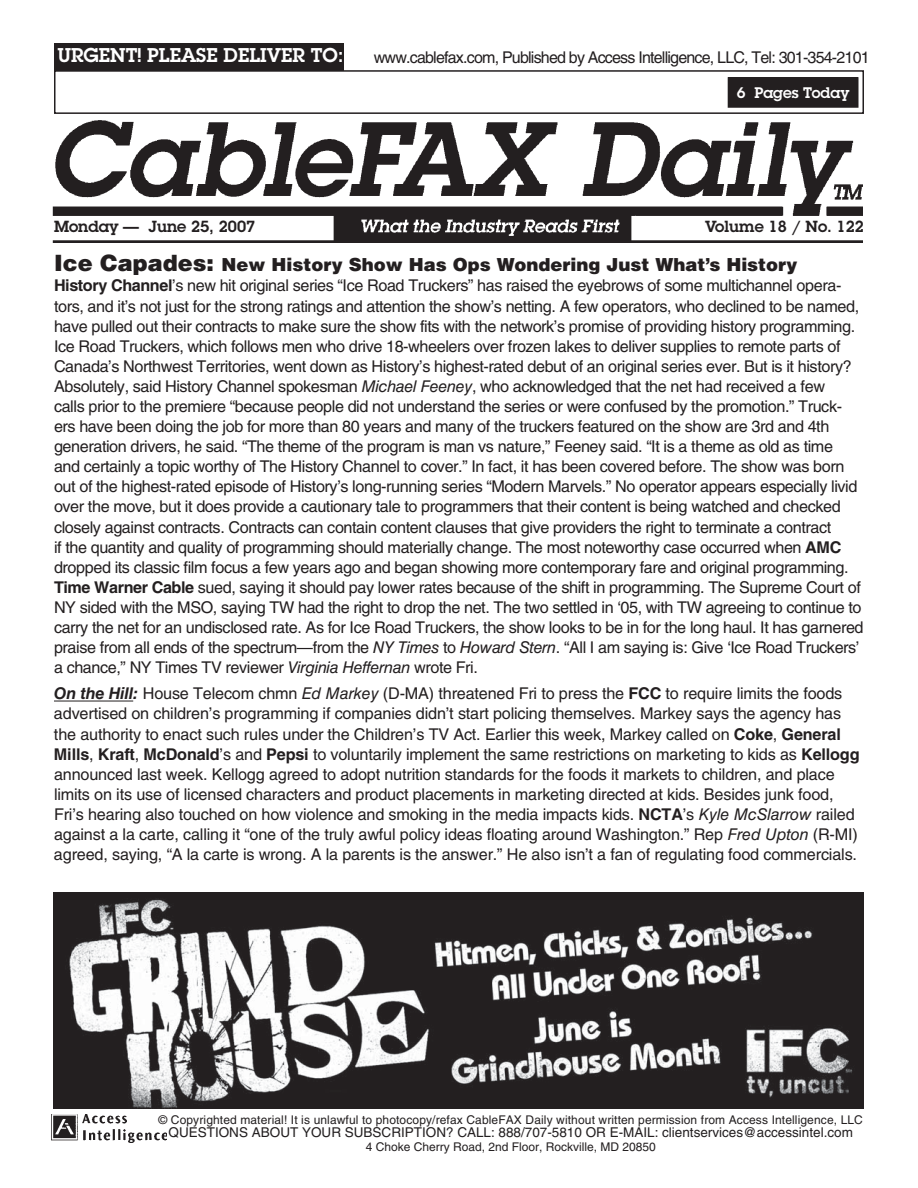
<style>
.page{position:relative;width:918px;height:1188px;background:#fff}
.page>*{position:absolute;margin:0;border:0;box-sizing:border-box;transform-origin:0 0}
.t1{font:600 19.5px "Lubalin Graph Std";color:#fff}
.t2{font:900 18px "Helvetica LT Std";color:#231f20}
.t3{font:16.2px/20.1px "Helvetica LT Std";letter-spacing:-.025em;color:#231f20}
.t4{font:16.2px "Helvetica LT Std";letter-spacing:-.05em;color:#231f20}
.t5{font:600 15.75px "Lubalin Graph Std";color:#231f20}
.t6{font:600 15px "Lubalin Graph Std";color:#fff}
.t7{font:13.5px "Helvetica LT Std";color:#231f20}
.t8{font:12px "Helvetica LT Std";letter-spacing:.01em;color:#231f20}
.s1{font-size:22.5px}
.s2{font-weight:700}
.s3{font-style:italic}
.s4{font-weight:700;font-style:italic}
</style>
<div class="page">
<img style="left:53px;top:121px;width:810px;height:122px">
<div style="left:54px;top:70px;width:810px;height:44px;border:2px solid #231f20"></div>
<div style="left:54px;top:43px;width:290px;height:28px;background:#231f20"></div>
<img style="left:52px;top:1114px;width:115px;height:29px">
<img style="left:53px;top:892px;width:810px;height:216px">
<hr style="left:54px;top:701px;width:79px;height:1px;background:#231f20">
<div style="left:728px;top:78px;width:130px;height:29px;background:#231f20"></div>
<div style="left:728px;top:77px;width:131px;height:31px;border:2px solid #231f20"></div>
<p class="t1" style="left:57px;top:48px;width:288px">URGENT! PLEASE DELIVER TO:</p>
<p class="t4" style="left:374px;top:52px;width:497px">www.cablefax.com, Published by Access Intelligence, LLC, Tel: 301-354-2101</p>
<p class="t6" style="left:737px;top:87px;width:114px">6 Pages Today</p>
<p class="t5" style="left:54px;top:220px;width:203px">Monday — June 25, 2007</p>
<p class="t5" style="left:705px;top:220px;width:160px">Volume 18 / No. 122</p>
<p class="t2" style="left:54px;top:258px;width:745px"><span class="s1">Ice Capades:</span> New History Show Has Ops Wondering Just What’s History</p>
<p class="t3" style="left:54px;top:277px;width:811px"><span class="s2">History Channel</span>’s new hit original series “Ice Road Truckers” has raised the eyebrows of some multichannel opera&shy;tors, and it’s not just for the strong ratings and attention the show’s netting. A few operators, who declined to be named, have pulled out their contracts to make sure the show fits with the network’s promise of providing history programming.<br>Ice Road Truckers, which follows men who drive 18-wheelers over frozen lakes to deliver supplies to remote parts of Canada’s Northwest Territories, went down as History’s highest-rated debut of an original series ever. But is it history?<br>Absolutely, said History Channel spokesman <span class="s3">Michael Feeney</span>, who acknowledged that the net had received a few<br>calls prior to the premiere “because people did not understand the series or were confused by the promotion.” Truck&shy;ers have been doing the job for more than 80 years and many of the truckers featured on the show are 3rd and 4th generation drivers, he said. “The theme of the program is man vs nature,” Feeney said. “It is a theme as old as time<br>and certainly a topic worthy of The History Channel to cover.” In fact, it has been covered before. The show was born out of the highest-rated episode of History’s long-running series “Modern Marvels.” No operator appears especially livid over the move, but it does provide a cautionary tale to programmers that their content is being watched and checked closely against contracts. Contracts can contain content clauses that give providers the right to terminate a contract<br>if the quantity and quality of programming should materially change. The most noteworthy case occurred when <span class="s2">AMC </span>dropped its classic film focus a few years ago and began showing more contemporary fare and original programming.<br><span class="s2">Time Warner Cable</span> sued, saying it should pay lower rates because of the shift in programming. The Supreme Court of NY sided with the MSO, saying TW had the right to drop the net. The two settled in ‘05, with TW agreeing to continue to carry the net for an undisclosed rate. As for Ice Road Truckers, the show looks to be in for the long haul. It has garnered praise from all ends of the spectrum—from the <span class="s3">NY Times</span> to <span class="s3">Howard Stern</span>. “All I am saying is: Give ‘Ice Road Truckers’ a chance,” NY Times TV reviewer <span class="s3">Virginia Heffernan</span> wrote Fri.</p>
<p class="t3" style="left:54px;top:685px;width:807px"><span class="s4">On the Hill:</span> House Telecom chmn <span class="s3">Ed Markey</span> (D-MA) threatened Fri to press the <span class="s2">FCC</span> to require limits the foods advertised on children’s programming if companies didn’t start policing themselves. Markey says the agency has the authority to enact such rules under the Children’s TV Act. Earlier this week, Markey called on <span class="s2">Coke</span>, <span class="s2">General Mills</span>, <span class="s2">Kraft</span>, <span class="s2">McDonald</span>’s and <span class="s2">Pepsi</span> to voluntarily implement the same restrictions on marketing to kids as <span class="s2">Kellogg </span>announced last week. Kellogg agreed to adopt nutrition standards for the foods it markets to children, and place limits on its use of licensed characters and product placements in marketing directed at kids. Besides junk food, Fri’s hearing also touched on how violence and smoking in the media impacts kids. <span class="s2">NCTA</span>’s <span class="s3">Kyle McSlarrow</span> railed against a la carte, calling it “one of the truly awful policy ideas floating around Washington.” Rep <span class="s3">Fred Upton</span> (R-MI) agreed, saying, “A la carte is wrong. A la parents is the answer.” He also isn’t a fan of regulating food commercials.</p>
<p class="t8" style="left:159px;top:1115px;width:706px">© Copyrighted material! It is unlawful to photocopy/refax CableFAX Daily without written permission from Access Intelligence, LLC</p>
<p class="t7" style="left:169px;top:1128px;width:686px">QUESTIONS ABOUT YOUR SUBSCRIPTION? CALL: 888/707-5810 OR E-MAIL: clientservices@accessintel.com</p>
<p class="t8" style="left:366px;top:1142px;width:292px">4 Choke Cherry Road, 2nd Floor, Rockville, MD 20850</p>
</div>
